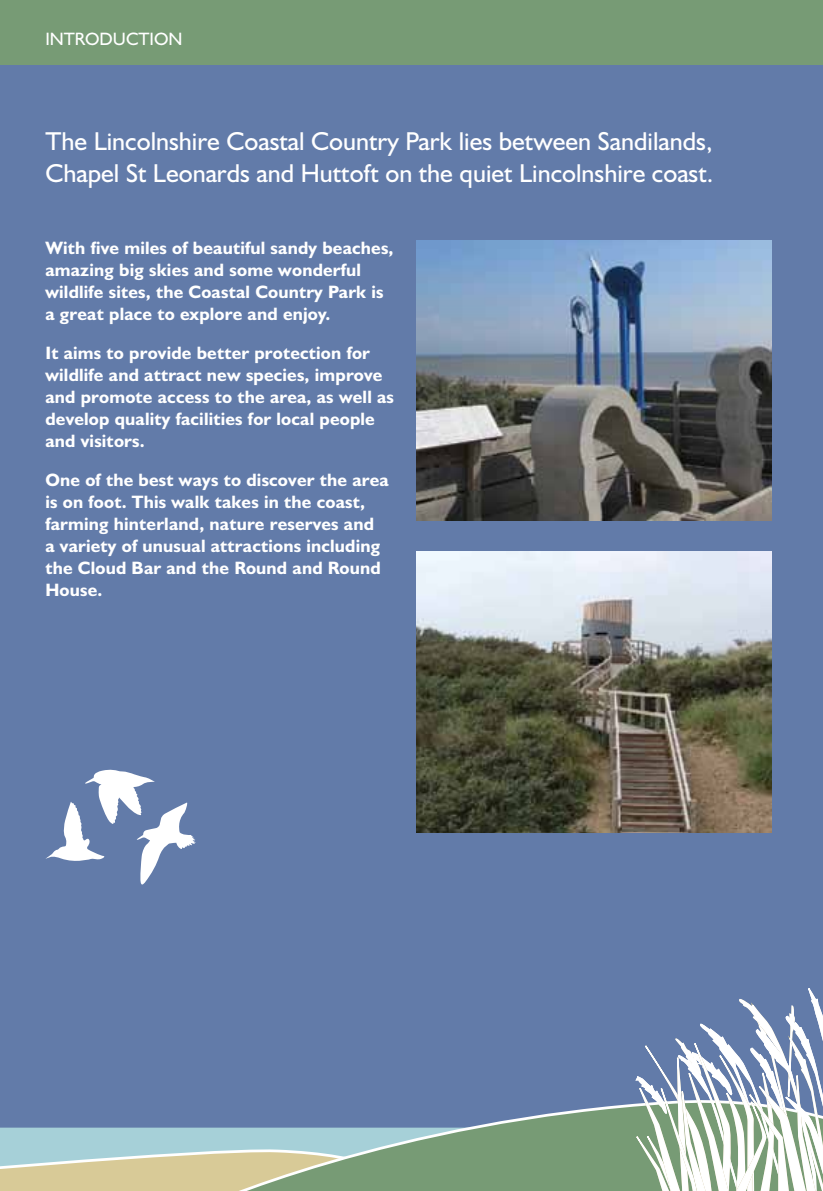
<style>
.page{position:relative;width:823px;height:1191px;background:#fff}
.page>*{position:absolute;margin:0;border:0;box-sizing:border-box;transform-origin:0 0}
.t1{font:26px/32px "Humanist 521 BT";color:#fff}
.t2{font:700 18px/22px "Humanist 521 BT";letter-spacing:.01em;color:#fff}
.t3{font:18px "Humanist 521 BT";color:#fff}
</style>
<div class="page">
<div style="left:0;top:1px;width:822px;height:1190px;background:#627ba9"></div>
<div style="left:0;top:1px;width:822px;height:63px;background:#779b75"></div>
<img style="left:416px;top:240px;width:354px;height:281px">
<div style="left:0;top:1127px;width:194px;height:21px;background:#a6d0d8"></div>
<svg style="left:0;top:1148px;width:194px;height:43px"></svg>
<svg style="left:194px;top:1106px;width:418px;height:85px"></svg>
<svg style="left:612px;top:988px;width:210px;height:203px"></svg>
<img style="left:416px;top:551px;width:354px;height:281px">
<svg style="left:46px;top:769px;width:150px;height:116px"></svg>
<p class="t3" style="left:45px;top:28px;width:138px">INTRODUCTION</p>
<h1 class="t1" style="left:45px;top:124px;width:669px">The Lincolnshire Coastal Country Park lies between Sandilands,<br>Chapel St Leonards and Huttoft on the quiet Lincolnshire coast.</h1>
<p class="t2" style="left:45px;top:236px;width:349px">With five miles of beautiful sandy beaches, amazing big skies and some wonderful wildlife sites, the Coastal Country Park is a great place to explore and enjoy.</p>
<p class="t2" style="left:45px;top:341px;width:350px">It aims to provide better protection for wildlife and attract new species, improve and promote access to the area, as well as develop quality facilities for local people and visitors.</p>
<p class="t2" style="left:45px;top:468px;width:344px">One of the best ways to discover the area is on foot. This walk takes in the coast, farming hinterland, nature reserves and<br>a variety of unusual attractions including the Cloud Bar and the Round and Round House.</p>
</div>
